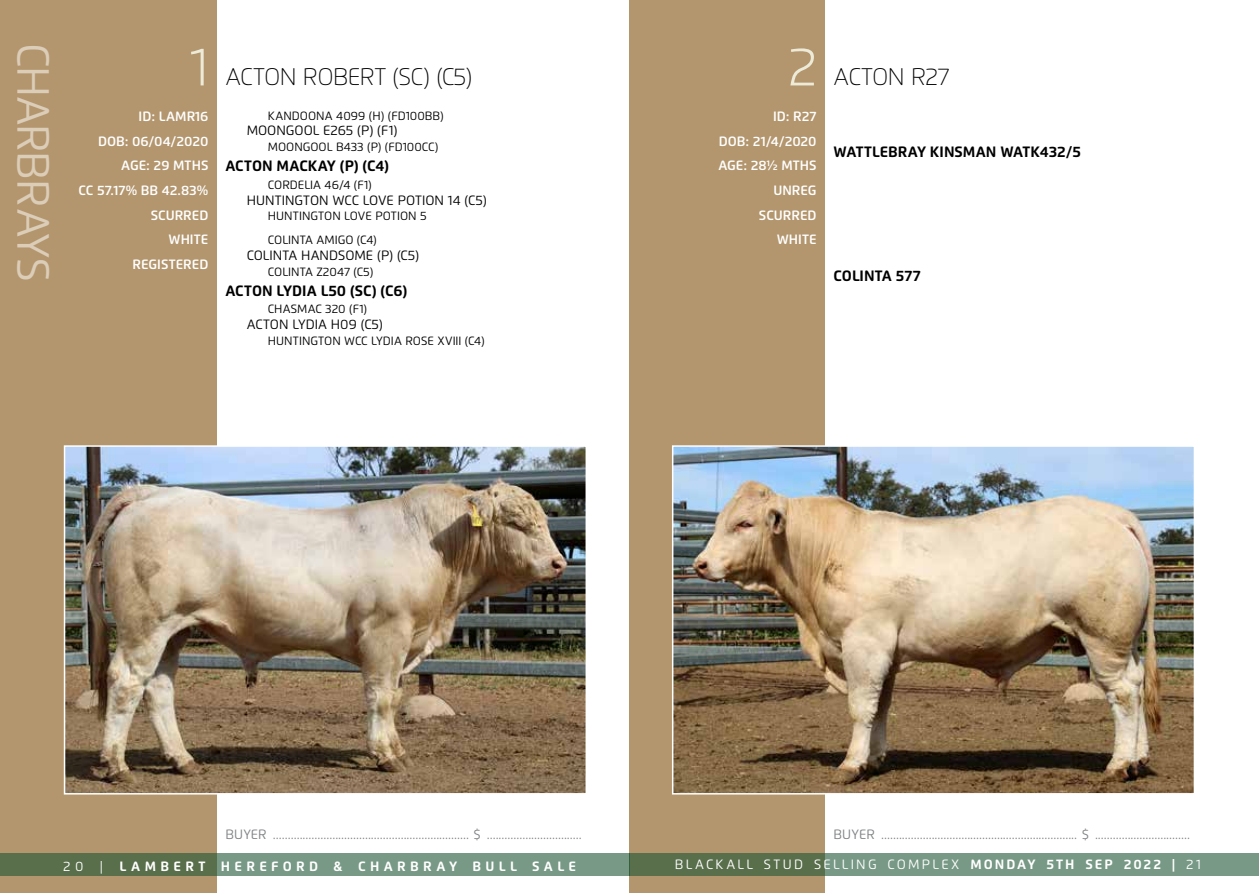
<style>
.page{position:relative;width:1259px;height:893px;background:#fff}
.page>*{position:absolute;margin:0;border:0;box-sizing:border-box;transform-origin:0 0}
.t1{font:300 54px "Flexo";color:#edead8}
.t2{font:45px "Flexo";letter-spacing:-.025em;color:#dccdb9}
.t3{font:100 24px "Flexo";letter-spacing:-.025em;color:#000}
.t4{font:700 15px "Flexo";color:#000}
.t5{font:13.5px "Flexo";color:#808285}
.t6{font:600 13.5px/24.8px "Flexo";color:#fff;text-align:right}
.t7{font:13.5px "Flexo";color:#000}
.t8{font:13.5px "Flexo";letter-spacing:.165em;color:#fff}
.t9{font:700 13.5px "Flexo";letter-spacing:.32em;color:#fff}
.t10{font:12px/24.2px "Flexo";color:#000}
.s1{font-weight:400}
.s2{font-weight:700}
</style>
<div class="page">
<div style="left:0;top:0;width:216px;height:893px;background:#b3966e"></div>
<div style="left:629px;top:0;width:196px;height:893px;background:#b3966e"></div>
<img style="left:675px;top:448px;width:517px;height:343px">
<div style="left:672px;top:445px;width:523px;height:349px;border:2px solid #fff"></div>
<img style="left:67px;top:448px;width:517px;height:343px">
<div style="left:64px;top:445px;width:523px;height:349px;border:2px solid #fff"></div>
<svg style="left:0;top:853px;width:629px;height:23px;background:#6c8a70"></svg>
<svg style="left:629px;top:853px;width:630px;height:23px;background:#6d8b72"></svg>
<h2 class="t2" style="left:60px;top:43px;width:240px;rotate:90deg">CHARBRAYS</h2>
<h1 class="t1" style="left:190px;top:34px;width:20px">1</h1>
<h3 class="t3" style="left:225px;top:63px;width:248px">ACTON ROBERT (SC) (C5)</h3>
<p class="t6" style="left:79px;top:104px;width:131px">ID: LAMR16<br>DOB: 06/04/2020<br>AGE: 29 MTHS<br>CC 57.17% BB 42.83%<br>SCURRED<br>WHITE<br>REGISTERED</p>
<p class="t10" style="left:268px;top:103px;width:177px">KANDOONA 4099 (H) (FD100BB)</p>
<p class="t7" style="left:247px;top:122px;width:152px">MOONGOOL E265 (P) (F1)</p>
<p class="t10" style="left:268px;top:135px;width:172px">MOONGOOL B433 (P) (FD100CC)</p>
<p class="t4" style="left:225px;top:157px;width:165px">ACTON MACKAY (P) (C4)</p>
<p class="t10" style="left:268px;top:173px;width:105px">CORDELIA 46/4 (F1)</p>
<p class="t7" style="left:247px;top:192px;width:242px">HUNTINGTON WCC LOVE POTION 14 (C5)</p>
<p class="t10" style="left:268px;top:204px;width:160px">HUNTINGTON LOVE POTION 5<br>COLINTA AMIGO (C4)</p>
<p class="t7" style="left:247px;top:247px;width:174px">COLINTA HANDSOME (P) (C5)</p>
<p class="t10" style="left:268px;top:259px;width:107px">COLINTA Z2047 (C5)</p>
<p class="t4" style="left:225px;top:281px;width:183px">ACTON LYDIA L50 (SC) (C6)</p>
<p class="t10" style="left:268px;top:297px;width:101px">CHASMAC 320 (F1)</p>
<p class="t7" style="left:247px;top:316px;width:138px">ACTON LYDIA H09 (C5)</p>
<p class="t10" style="left:268px;top:328px;width:218px">HUNTINGTON WCC LYDIA ROSE XVIII (C4)</p>
<h1 class="t1" style="left:788px;top:34px;width:30px">2</h1>
<p class="t6" style="left:718px;top:104px;width:100px">ID: R27<br>DOB: 21/4/2020<br>AGE: 28½ MTHS<br>UNREG<br>SCURRED<br>WHITE</p>
<h3 class="t3" style="left:833px;top:63px;width:118px">ACTON R27</h3>
<p class="t4" style="left:833px;top:142px;width:249px">WATTLEBRAY KINSMAN WATK432/5</p>
<p class="t4" style="left:833px;top:267px;width:89px">COLINTA 577</p>
<p class="t5" style="left:225px;top:826px;width:358px">BUYER .................................................................. $ ................................</p>
<p class="t5" style="left:833px;top:826px;width:358px">BUYER .................................................................. $ ................................</p>
<p class="t9" style="left:63px;top:858px;width:514px"><span class="s1">20 |</span> LAMBERT HEREFORD &amp; CHARBRAY BULL SALE</p>
<p class="t8" style="left:675px;top:856px;width:527px">BLACKALL STUD SELLING COMPLEX <span class="s2">MONDAY 5TH SEP 2022 |</span> 21</p>
</div>
